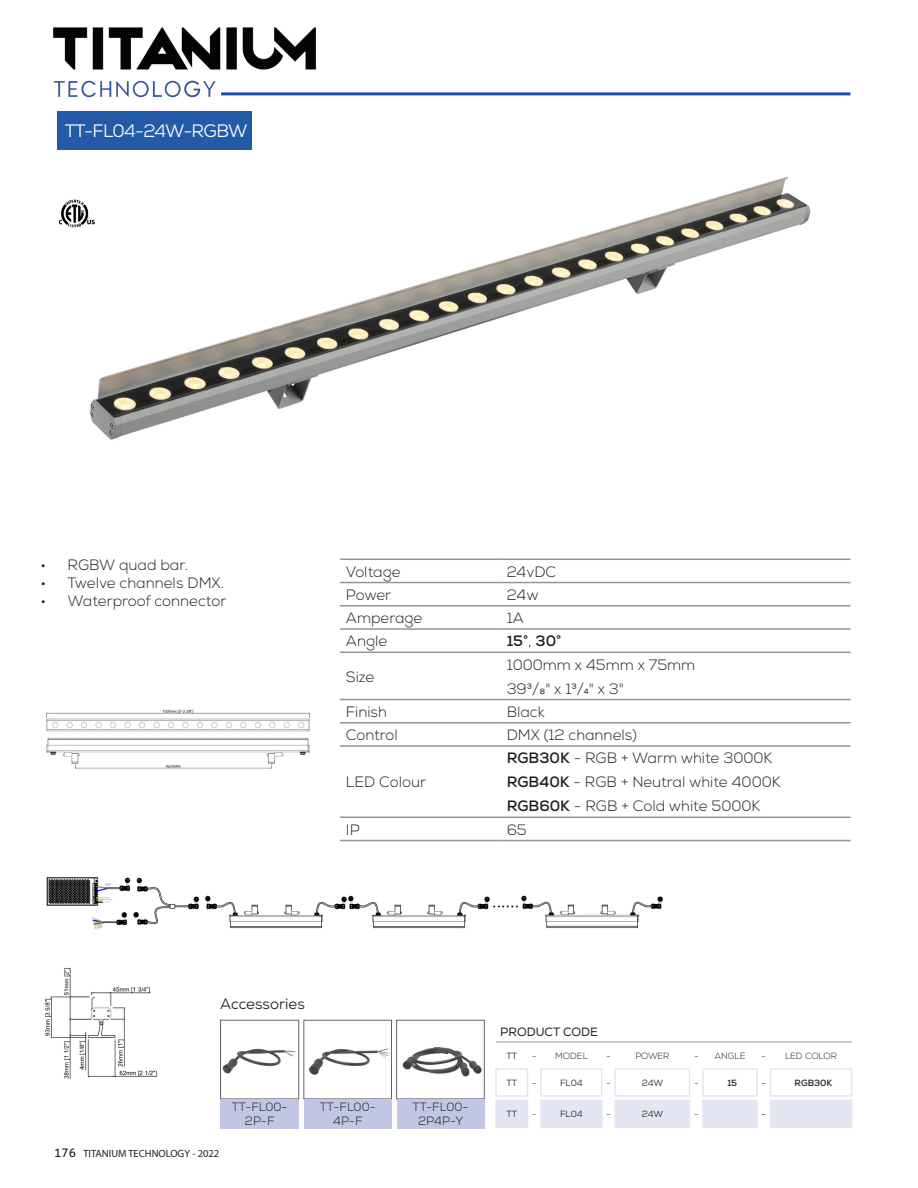
<style>
.page{position:relative;width:918px;height:1188px;background:#fff}
.page>*{position:absolute;margin:0;border:0;box-sizing:border-box;transform-origin:0 0}
.t1{font:18px "Nexa";letter-spacing:-.04em;color:#fff}
.t2{font:300 15px/24px "Nexa";color:#231f20}
.t3{font:15px "Nexa";color:#231f20}
.t4{font:700 15px "Nexa";color:#231f20}
.t5{font:300 12px/14.4px "Nexa";color:#231f20;text-align:center}
.t6{font:12px "Nexa";color:#231f20}
.t7{font:10.5px "Myriad Pro";color:#231f20}
.t8{font:300 9px "Nexa";color:#231f20}
.t9{font:9px "Nexa";color:#231f20}
.t10{font:700 9px "Nexa";color:#231f20}
.s1{font-weight:300}
.s2{font-weight:700}
.s3{font-family:"Aller";font-size:12px}
</style>
<div class="page">
<hr style="left:221px;top:92px;width:629px;height:3px;background:#1b4ea1">
<img style="left:46px;top:709px;width:264px;height:60px">
<img style="left:45px;top:967px;width:113px;height:112px">
<img style="left:46px;top:877px;width:617px;height:53px">
<hr style="left:340px;top:559px;width:161px;height:1px;background:#939598">
<hr style="left:340px;top:582px;width:161px;height:1px;background:#939598">
<hr style="left:340px;top:605px;width:161px;height:2px;background:#939598">
<hr style="left:340px;top:628px;width:161px;height:2px;background:#939598">
<hr style="left:340px;top:652px;width:161px;height:1px;background:#939598">
<hr style="left:340px;top:699px;width:161px;height:1px;background:#939598">
<hr style="left:340px;top:722px;width:161px;height:2px;background:#939598">
<hr style="left:340px;top:745px;width:161px;height:2px;background:#939598">
<hr style="left:340px;top:817px;width:161px;height:1px;background:#939598">
<hr style="left:340px;top:840px;width:161px;height:1px;background:#939598">
<hr style="left:501px;top:559px;width:350px;height:1px;background:#939598">
<hr style="left:501px;top:582px;width:350px;height:1px;background:#939598">
<hr style="left:501px;top:605px;width:350px;height:2px;background:#939598">
<hr style="left:501px;top:628px;width:350px;height:2px;background:#939598">
<hr style="left:501px;top:652px;width:350px;height:1px;background:#939598">
<hr style="left:501px;top:699px;width:350px;height:1px;background:#939598">
<hr style="left:501px;top:722px;width:350px;height:2px;background:#939598">
<hr style="left:501px;top:745px;width:350px;height:2px;background:#939598">
<hr style="left:501px;top:817px;width:350px;height:1px;background:#939598">
<hr style="left:501px;top:840px;width:350px;height:1px;background:#939598">
<img style="left:57px;top:147px;width:754px;height:293px">
<img style="left:58px;top:198px;width:37px;height:32px">
<div style="left:58px;top:112px;width:194px;height:38px;background:#245ba9"></div>
<img style="left:222px;top:1048px;width:74px;height:26px">
<div style="left:220px;top:1020px;width:79px;height:79px;border:1px solid #636366"></div>
<div style="left:221px;top:1099px;width:78px;height:29px;background:#c0c6e3"></div>
<img style="left:309px;top:1048px;width:81px;height:27px">
<div style="left:304px;top:1020px;width:88px;height:79px;border:1px solid #636366"></div>
<div style="left:304px;top:1099px;width:88px;height:29px;background:#c0c6e3"></div>
<img style="left:402px;top:1046px;width:80px;height:31px">
<div style="left:396px;top:1020px;width:88px;height:79px;border:1px solid #636366"></div>
<div style="left:397px;top:1099px;width:87px;height:29px;background:#c0c6e3"></div>
<hr style="left:496px;top:1042px;width:32px;height:1px;background:#939598">
<svg style="left:528px;top:1042px;width:13px;height:1px"></svg>
<hr style="left:541px;top:1042px;width:61px;height:1px;background:#939598">
<svg style="left:602px;top:1042px;width:13px;height:1px"></svg>
<hr style="left:615px;top:1042px;width:75px;height:1px;background:#939598">
<svg style="left:690px;top:1042px;width:13px;height:1px"></svg>
<hr style="left:703px;top:1042px;width:54px;height:1px;background:#939598">
<svg style="left:757px;top:1042px;width:14px;height:1px"></svg>
<hr style="left:771px;top:1042px;width:81px;height:1px;background:#939598">
<hr style="left:702px;top:1068px;width:56px;height:2px;background:#e4e6f3">
<hr style="left:770px;top:1068px;width:82px;height:2px;background:#e4e6f3">
<hr style="left:615px;top:1068px;width:75px;height:2px;background:#e4e6f3">
<hr style="left:540px;top:1068px;width:63px;height:2px;background:#e4e6f3">
<hr style="left:495px;top:1068px;width:33px;height:2px;background:#e4e6f3">
<hr style="left:540px;top:1127px;width:63px;height:1px;background:#e4e6f3">
<hr style="left:495px;top:1127px;width:33px;height:1px;background:#e4e6f3">
<hr style="left:615px;top:1127px;width:75px;height:1px;background:#e4e6f3">
<svg style="left:495px;top:1069px;width:357px;height:58px"></svg>
<hr style="left:702px;top:1127px;width:56px;height:1px;background:#e4e6f3">
<hr style="left:770px;top:1127px;width:82px;height:1px;background:#e4e6f3">
<img style="left:53px;top:27px;width:287px;height:71px">
<p class="t1" style="left:65px;top:120px;width:184px">TT-FL04-24W-RGBW</p>
<p class="t2" style="left:40px;top:553px;width:149px">• RGBW quad bar.</p>
<p class="t2" style="left:40px;top:571px;width:185px">• Twelve channels DMX.</p>
<p class="t2" style="left:40px;top:589px;width:188px">• Waterproof connector</p>
<p class="t2" style="left:346px;top:560px;width:56px">Voltage</p>
<p class="t2" style="left:507px;top:560px;width:51px">24vDC</p>
<p class="t2" style="left:346px;top:583px;width:47px">Power</p>
<p class="t2" style="left:507px;top:583px;width:33px">24w</p>
<p class="t2" style="left:346px;top:606px;width:78px">Amperage</p>
<p class="t2" style="left:507px;top:606px;width:19px">1A</p>
<p class="t2" style="left:346px;top:630px;width:43px">Angle</p>
<p class="t4" style="left:507px;top:631px;width:56px">15°<span class="s1">,</span> 30°</p>
<p class="t2" style="left:346px;top:665px;width:30px">Size</p>
<p class="t2" style="left:507px;top:653px;width:190px">1000mm x 45mm x 75mm</p>
<p class="t2" style="left:507px;top:677px;width:119px">393/8" x 13/4" x 3"</p>
<p class="t2" style="left:346px;top:700px;width:43px">Finish</p>
<p class="t2" style="left:507px;top:700px;width:39px">Black</p>
<p class="t2" style="left:346px;top:723px;width:53px">Control</p>
<p class="t2" style="left:507px;top:723px;width:132px">DMX (12 channels)</p>
<p class="t2" style="left:346px;top:771px;width:82px">LED Colour</p>
<p class="t2" style="left:507px;top:747px;width:275px"><span class="s2">RGB30K</span> - RGB + Warm white 3000K<br><span class="s2">RGB40K</span> - RGB + Neutral white 4000K<br><span class="s2">RGB60K</span> - RGB + Cold white 5000K</p>
<p class="t2" style="left:346px;top:818px;width:15px">IP</p>
<p class="t2" style="left:507px;top:818px;width:22px">65</p>
<p class="t3" style="left:220px;top:995px;width:86px">Accessories</p>
<p class="t7" style="left:54px;top:1147px;width:167px"><span class="s3">176</span> TITANIUM TECHNOLOGY - 2022</p>
<p class="t5" style="left:232px;top:1100px;width:57px">TT-FL00-<br>2P-F</p>
<p class="t5" style="left:320px;top:1100px;width:57px">TT-FL00-</p>
<p class="t5" style="left:333px;top:1114px;width:31px">4P-F</p>
<p class="t5" style="left:413px;top:1100px;width:57px">TT-FL00-<br>2P4P-Y</p>
<p class="t6" style="left:500px;top:1025px;width:99px">PRODUCT CODE</p>
<p class="t9" style="left:507px;top:1050px;width:12px">TT</p>
<p class="t8" style="left:532px;top:1050px;width:6px">-</p>
<p class="t8" style="left:555px;top:1050px;width:34px">MODEL</p>
<p class="t8" style="left:606px;top:1050px;width:6px">-</p>
<p class="t8" style="left:635px;top:1050px;width:35px">POWER</p>
<p class="t8" style="left:694px;top:1050px;width:6px">-</p>
<p class="t8" style="left:715px;top:1050px;width:32px">ANGLE</p>
<p class="t8" style="left:762px;top:1050px;width:6px">-</p>
<p class="t8" style="left:785px;top:1050px;width:53px">LED COLOR</p>
<p class="t9" style="left:507px;top:1077px;width:12px">TT</p>
<p class="t8" style="left:532px;top:1077px;width:6px">-</p>
<p class="t9" style="left:560px;top:1077px;width:24px">FL04</p>
<p class="t8" style="left:606px;top:1077px;width:6px">-</p>
<p class="t9" style="left:642px;top:1077px;width:23px">24W</p>
<p class="t8" style="left:694px;top:1077px;width:6px">-</p>
<p class="t10" style="left:727px;top:1077px;width:11px">15</p>
<p class="t9" style="left:762px;top:1077px;width:6px">-</p>
<p class="t10" style="left:795px;top:1077px;width:39px">RGB30K</p>
<p class="t9" style="left:507px;top:1108px;width:12px">TT</p>
<p class="t8" style="left:532px;top:1109px;width:6px">-</p>
<p class="t9" style="left:560px;top:1108px;width:24px">FL04</p>
<p class="t8" style="left:606px;top:1109px;width:6px">-</p>
<p class="t9" style="left:642px;top:1108px;width:23px">24W</p>
<p class="t8" style="left:694px;top:1109px;width:6px">-</p>
<p class="t9" style="left:762px;top:1108px;width:6px">-</p>
</div>
